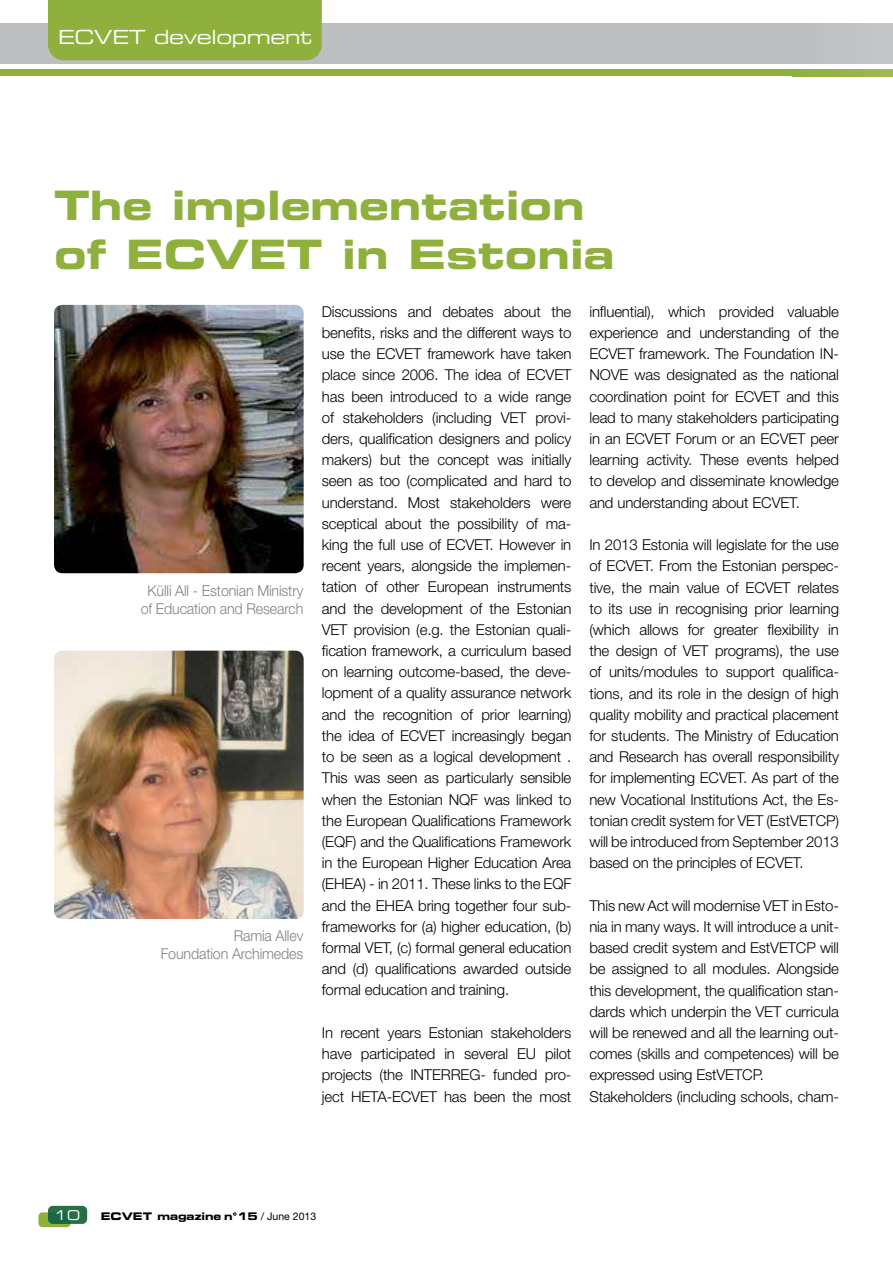
<style>
.page{position:relative;width:893px;height:1263px;background:#fff}
.page>*{position:absolute;margin:0;border:0;box-sizing:border-box;transform-origin:0 0}
.t1{font:40.5px/48.6px "Eurostile LT Bold Extended Two";color:#90b03e}
.t2{font:19.5px "Eurostile LT Extended Two";letter-spacing:-.02em;color:#fff}
.t3{font:300 15px/21.1px "Helvetica Neue LT";letter-spacing:-.01em;color:#000;text-align:justify}
.t4{font:300 15px/18px "Helvetica Neue LT";letter-spacing:-.01em;color:#808285;text-align:center;scale:.95 1}
.t5{font:13.5px "Eurostile LT Extended Two";color:#fff}
.t6{font:10.5px "Eurostile LT Bold Extended Two";color:#000}
.s1{font-family:"Helvetica Neue LT"}
</style>
<div class="page">
<div style="left:0;top:68px;width:893px;height:8px;background:#90b03e"></div>
<div style="left:0;top:23px;width:893px;height:43px;background:#bcbec0"></div>
<div style="left:0;top:64px;width:893px;height:5px;background:#fff"></div>
<svg style="left:793px;top:76px;width:100px;height:1px"></svg>
<div style="left:793px;top:69px;width:100px;height:7px;background:#97b347"></div>
<div style="left:793px;top:23px;width:100px;height:41px;background:#c0c2c4"></div>
<div style="left:48px;top:1206px;width:39px;height:18px;background:#287044;border-radius:5px"></div>
<svg style="left:38px;top:1212px;width:33px;height:15px"></svg>
<div style="left:48px;top:0;width:274px;height:60px;background:#90b03e"></div>
<img style="left:54px;top:305px;width:250px;height:268px">
<img style="left:54px;top:651px;width:250px;height:268px">
<h2 class="t2" style="left:58px;top:23px;width:255px">ECVET development</h2>
<h1 class="t1" style="left:54px;top:180px;width:562px">The implementation of ECVET in Estonia</h1>
<p class="t3" style="left:322px;top:300px;width:251px">Discussions and debates about the benefits, risks and the different ways to use the ECVET framework have taken place since 2006. The idea of ECVET has been introduced to a wide range of stakeholders (including VET provi&shy;ders, qualification designers and policy makers) but the concept was initially seen as too (complicated and hard to understand. Most stakeholders were sceptical about the possibility of ma&shy;king the full use of ECVET. However in recent years, alongside the implemen&shy;tation of other European instruments and the development of the Estonian VET provision (e.g. the Estonian quali&shy;fication framework, a curriculum based on learning outcome-based, the deve&shy;lopment of a quality assurance network and the recognition of prior learning) the idea of ECVET increasingly began to be seen as a logical development .<br>This was seen as particularly sensible when the Estonian NQF was linked to the European Qualifications Framework (EQF) and the Qualifications Framework in the European Higher Education Area (EHEA) - in 2011. These links to the EQF and the EHEA bring together four sub&shy;frameworks for (a) higher education, (b) formal VET, (c) formal general education and (d) qualifications awarded outside formal education and training.</p>
<p class="t3" style="left:322px;top:1022px;width:251px">In recent years Estonian stakeholders have participated in several EU pilot projects (the INTERREG- funded pro&shy;ject HETA-ECVET has been the most</p>
<p class="t3" style="left:589px;top:301px;width:251px">influential), which provided valuable experience and understanding of the ECVET framework. The Foundation IN-NOVE was designated as the national coordination point for ECVET and this lead to many stakeholders participating in an ECVET Forum or an ECVET peer learning activity. These events helped to develop and disseminate knowledge and understanding about ECVET.</p>
<p class="t3" style="left:589px;top:534px;width:251px">In 2013 Estonia will legislate for the use of ECVET. From the Estonian perspec&shy;tive, the main value of ECVET relates to its use in recognising prior learning (which allows for greater flexibility in the design of VET programs), the use of units/modules to support qualifica&shy;tions, and its role in the design of high quality mobility and practical placement for students. The Ministry of Education and Research has overall responsibility for implementing ECVET. As part of the new Vocational Institutions Act, the Es&shy;tonian credit system for VET (EstVETCP) will be introduced from September 2013 based on the principles of ECVET.</p>
<p class="t3" style="left:589px;top:894px;width:251px;text-align:left">This new Act will modernise VET in Esto&shy;nia in many ways. It will introduce a unit&shy;based credit system and EstVETCP will be assigned to all modules. Alongside this development, the qualification stan&shy;dards which underpin the VET curricula will be renewed and all the learning out&shy;comes (skills and competences) will be expressed using EstVETCP.<br>Stakeholders (including schools, cham-</p>
<p class="t4" style="left:141px;top:581px;width:173px">Külli All - Estonian Ministry of Education and Research</p>
<p class="t4" style="left:161px;top:927px;width:152px;text-align:right">Ramia Allev<br>Foundation Archimedes</p>
<p class="t5" style="left:54px;top:1205px;width:28px">10</p>
<p class="t6" style="left:101px;top:1208px;width:217px">ECVET magazine n°15 <span class="s1">/ June 2013</span></p>
</div>
